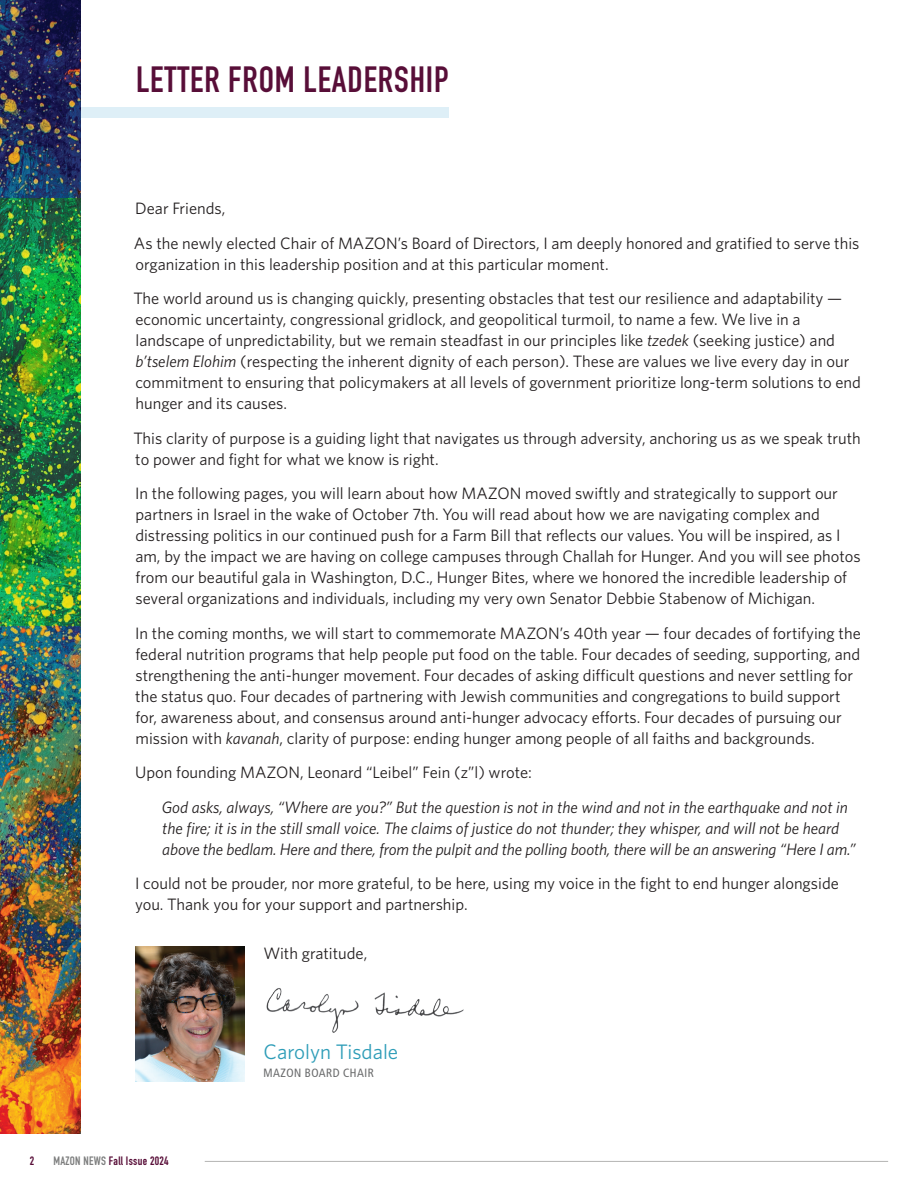
<style>
.page{position:relative;width:918px;height:1188px;background:#fff}
.page>*{position:absolute;margin:0;border:0;box-sizing:border-box;transform-origin:0 0}
.from_MAZON_president{font:700 36px "DIN Condensed";letter-spacing:.025em;color:#580e38}
.Back_Page__board_titles{font:21px "Whitney";color:#2e9db8}
.job_title_footer{font:16.5px/21px "Whitney";color:#231f20}
.job_title_footer-2{font:italic 16.5px/21px "Whitney";color:#231f20}
.t1{font:700 12px "DIN Condensed";letter-spacing:.025em;color:#580e38}
.Back_Page__board_titles-2{font:12px "Transit Bk Neg OT";color:#6a6b6c}
.s1{font-style:italic}
.s2{color:#7c7d7d}
</style>
<div class="page">
<img style="left:135px;top:947px;width:109px;height:134px">
<hr style="left:205px;top:1161px;width:683px;height:1px;background:#b4b4b3">
<div style="left:37px;top:107px;width:411px;height:11px;background:#deeff7"></div>
<img style="left:0;top:0;width:81px;height:1134px">
<img style="left:0;top:199px;width:81px;height:427px">
<img style="left:266px;top:988px;width:198px;height:45px">
<p class="from_MAZON_president" style="left:136px;top:55px;width:314px">LETTER FROM LEADERSHIP</p>
<p class="job_title_footer" style="left:135px;top:198px;width:92px">Dear Friends,</p>
<p class="job_title_footer" style="left:134px;top:232px;width:727px">As the newly elected Chair of MAZON’s Board of Directors, I am deeply honored and gratified to serve this organization in this leadership position and at this particular moment.</p>
<p class="job_title_footer" style="left:133px;top:288px;width:729px">The world around us is changing quickly, presenting obstacles that test our resilience and adaptability — economic uncertainty, congressional gridlock, and geopolitical turmoil, to name a few. We live in a landscape of unpredictability, but we remain steadfast in our principles like <span class="s1">tzedek</span> (seeking justice) and <span class="s1">b’tselem Elohim</span> (respecting the inherent dignity of each person). These are values we live every day in our commitment to ensuring that policymakers at all levels of government prioritize long-term solutions to end hunger and its causes.</p>
<p class="job_title_footer" style="left:133px;top:427px;width:729px">This clarity of purpose is a guiding light that navigates us through adversity, anchoring us as we speak truth to power and fight for what we know is right.</p>
<p class="job_title_footer" style="left:135px;top:483px;width:727px">In the following pages, you will learn about how MAZON moved swiftly and strategically to support our partners in Israel in the wake of October 7th. You will read about how we are navigating complex and distressing politics in our continued push for a Farm Bill that reflects our values. You will be inspired, as I am, by the impact we are having on college campuses through Challah for Hunger. And you will see photos from our beautiful gala in Washington, D.C., Hunger Bites, where we honored the incredible leadership of several organizations and individuals, including my very own Senator Debbie Stabenow of Michigan.</p>
<p class="job_title_footer" style="left:135px;top:622px;width:727px">In the coming months, we will start to commemorate MAZON’s 40th year — four decades of fortifying the federal nutrition programs that help people put food on the table. Four decades of seeding, supporting, and strengthening the anti-hunger movement. Four decades of asking difficult questions and never settling for the status quo. Four decades of partnering with Jewish communities and congregations to build support for, awareness about, and consensus around anti-hunger advocacy efforts. Four decades of pursuing our mission with <span class="s1">kavanah</span>, clarity of purpose: ending hunger among people of all faiths and backgrounds.</p>
<p class="job_title_footer" style="left:135px;top:762px;width:398px">Upon founding MAZON, Leonard “Leibel” Fein (z”l) wrote:</p>
<p class="job_title_footer-2" style="left:162px;top:796px;width:696px">God asks, always, “Where are you?” But the question is not in the wind and not in the earthquake and not in the fire; it is in the still small voice. The claims of justice do not thunder; they whisper, and will not be heard above the bedlam. Here and there, from the pulpit and the polling booth, there will be an answering “Here I am.”</p>
<p class="job_title_footer" style="left:135px;top:873px;width:705px">I could not be prouder, nor more grateful, to be here, using my voice in the fight to end hunger alongside you. Thank you for your support and partnership.</p>
<p class="job_title_footer" style="left:264px;top:942px;width:105px">With gratitude,</p>
<p class="t1" style="left:30px;top:1153px;width:6px">2</p>
<p class="t1" style="left:53px;top:1153px;width:117px"><span class="s2">MAZON NEWS</span> Fall Issue 2024</p>
<p class="Back_Page__board_titles" style="left:264px;top:1040px;width:136px">Carolyn Tisdale</p>
<p class="Back_Page__board_titles-2" style="left:264px;top:1066px;width:112px">MAZON BOARD CHAIR</p>
</div>
